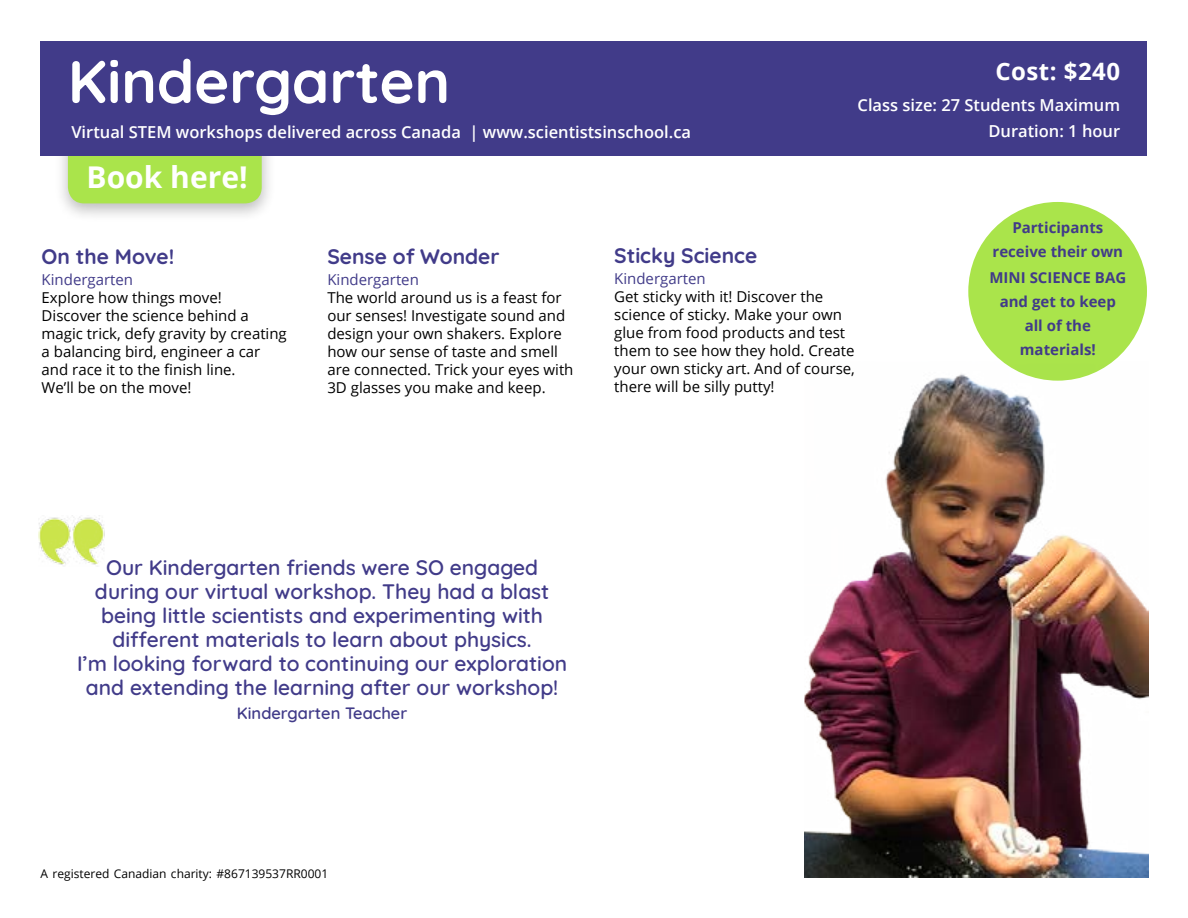
<style>
.page{position:relative;width:1188px;height:918px;background:#fff}
.page>*{position:absolute;margin:0;border:0;box-sizing:border-box;transform-origin:0 0}
.t1{font:700 60px "Quicksand";color:#fff}
.t2{font:700 30px "Open Sans";color:#fff}
.t3{font:700 24px "Open Sans";letter-spacing:.02em;color:#fff}
.t4{font:600 21px/24px "Quicksand";color:#413b89;text-align:center}
.t5{font:700 21px "Quicksand";color:#413b89}
.t6{font:600 16.5px/25.5px "Open Sans";color:#fff;text-align:right}
.t7{font:600 16.5px "Quicksand";color:#413b89}
.t8{font:15px/18px "Open Sans";color:#000}
.t9{font:700 15px/24px "Open Sans";color:#413b89;text-align:center}
.t10{font:15px "Open Sans";color:#413b89}
.t11{font:12px "Open Sans";color:#000}
</style>
<div class="page">
<div style="left:53px;top:116px;width:224px;height:108px;background:#000;opacity:.27"></div>
<div style="left:68px;top:155px;width:194px;height:48px;background:#aae44b"></div>
<div style="left:40px;top:41px;width:1108px;height:114px;background:#413b89"></div>
<div style="left:968px;top:202px;width:179px;height:179px;background:#aae44b;border-radius:50%"></div>
<img style="left:805px;top:362px;width:343px;height:515px">
<img style="left:38px;top:517px;width:67px;height:48px">
<h1 class="t1" style="left:68px;top:35px;width:384px">Kindergarten</h1>
<p class="t6" style="left:71px;top:119px;width:621px">Virtual STEM workshops delivered across Canada | www.scientistsinschool.ca</p>
<h2 class="t2" style="left:87px;top:156px;width:163px">Book here!</h2>
<h3 class="t3" style="left:995px;top:54px;width:126px">Cost: $240</h3>
<p class="t6" style="left:858px;top:92px;width:264px">Class size: 27 Students Maximum<br>Duration: 1 hour</p>
<h3 class="t5" style="left:42px;top:240px;width:134px">On the Move!</h3>
<p class="t10" style="left:42px;top:269px;width:93px">Kindergarten</p>
<p class="t8" style="left:42px;top:288px;width:247px">Explore how things move!<br>Discover the science behind a magic trick, defy gravity by creating a balancing bird, engineer a car and race it to the finish line.<br>We’ll be on the move!</p>
<h3 class="t5" style="left:327px;top:240px;width:174px">Sense of Wonder</h3>
<p class="t10" style="left:327px;top:269px;width:93px">Kindergarten</p>
<p class="t8" style="left:327px;top:288px;width:248px">The world around us is a feast for our senses! Investigate sound and design your own shakers. Explore how our sense of taste and smell are connected. Trick your eyes with<br>3D glasses you make and keep.</p>
<h3 class="t5" style="left:614px;top:239px;width:145px">Sticky Science</h3>
<p class="t10" style="left:614px;top:268px;width:93px">Kindergarten</p>
<p class="t8" style="left:614px;top:287px;width:242px">Get sticky with it! Discover the science of sticky. Make your own glue from food products and test them to see how they hold. Create your own sticky art. And of course, there will be silly putty!</p>
<p class="t4" style="left:77px;top:554px;width:492px">Our Kindergarten friends were SO engaged during our virtual workshop. They had a blast being little scientists and experimenting with different materials to learn about physics.<br>I’m looking forward to continuing our exploration and extending the learning after our workshop!</p>
<p class="t7" style="left:237px;top:701px;width:172px">Kindergarten Teacher</p>
<p class="t11" style="left:40px;top:865px;width:289px">A registered Canadian charity: #867139537RR0001</p>
<p class="t9" style="left:993px;top:215px;width:132px">Participants receive their own</p>
<p class="t9" style="left:990px;top:265px;width:138px">MINI SCIENCE BAG and get to keep all of the materials!</p>
</div>
